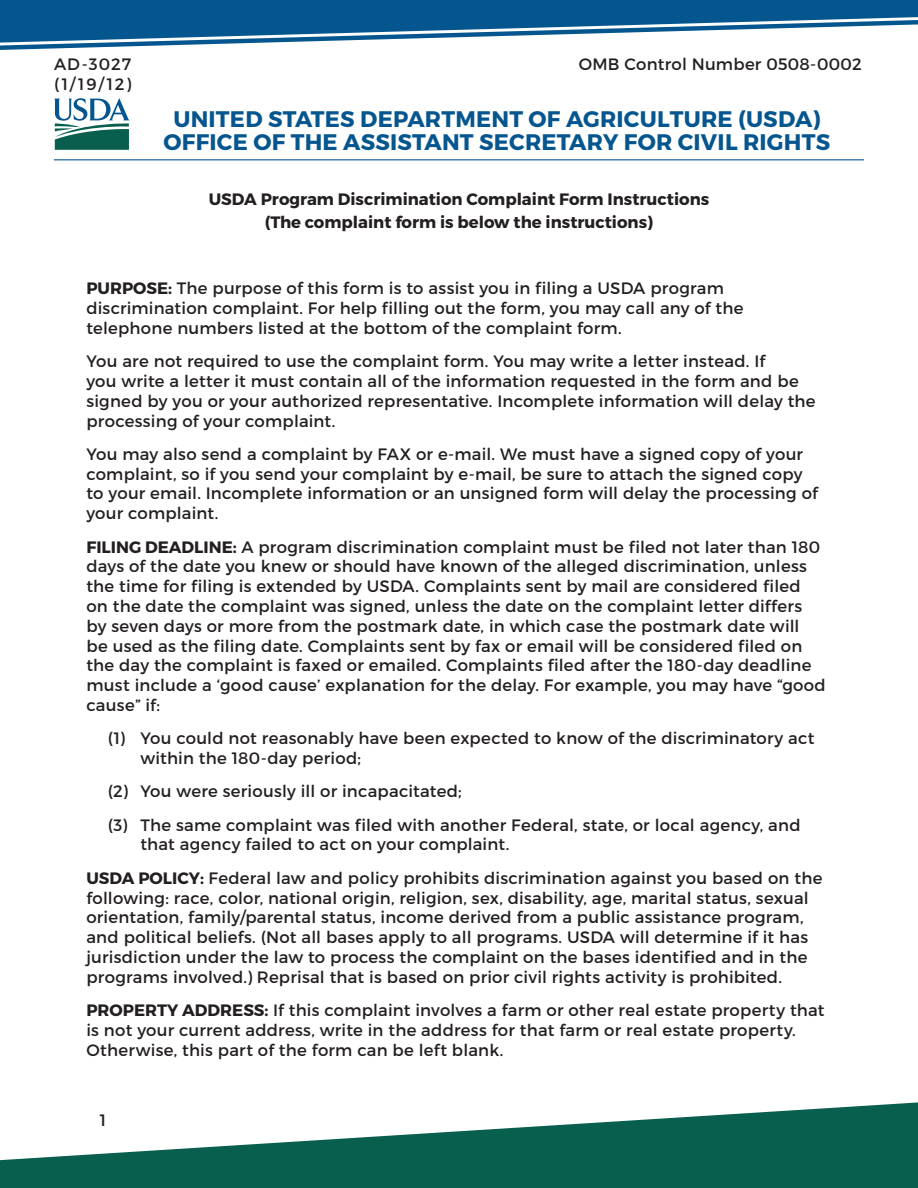
<style>
.page{position:relative;width:918px;height:1188px;background:#fff}
.page>*{position:absolute;margin:0;border:0;box-sizing:border-box;transform-origin:0 0}
.t1{font:700 22.5px/22.5px "Montserrat";letter-spacing:.01em;color:#05558f;text-align:center}
.t2{font:16.5px/19.8px "Montserrat";letter-spacing:.015em;color:#231f20}
.t3{font:700 16.5px/22.5px "Montserrat";color:#231f20;text-align:center}
.t4{font:16.5px/19.8px "Montserrat";letter-spacing:.07em;color:#231f20}
.s1{font-weight:700}
</style>
<div class="page">
<svg style="left:0;top:46px;width:141px;height:4px"></svg>
<svg style="left:0;top:1102px;width:918px;height:86px;fill:#095f4d"></svg>
<svg style="left:0;top:0;width:918px;height:46px"></svg>
<svg style="left:54px;top:98px;width:76px;height:52px"></svg>
<hr style="left:54px;top:159px;width:810px;height:1px;background:#05558f">
<p class="t4" style="left:54px;top:54px;width:79px">AD-3027 (1/19/12)</p>
<p class="t2" style="left:579px;top:54px;width:284px">OMB Control Number 0508-0002</p>
<h1 class="t1" style="left:164px;top:108px;width:668px">UNITED STATES DEPARTMENT OF AGRICULTURE (USDA)<br>OFFICE OF THE ASSISTANT SECRETARY FOR CIVIL RIGHTS</h1>
<p class="t3" style="left:209px;top:188px;width:502px">USDA Program Discrimination Complaint Form Instructions (The complaint form is below the instructions)</p>
<p class="t2" style="left:86px;top:278px;width:659px"><span class="s1">PURPOSE:</span> The purpose of this form is to assist you in filing a USDA program discrimination complaint. For help filling out the form, you may call any of the telephone numbers listed at the bottom of the complaint form.</p>
<p class="t2" style="left:86px;top:351px;width:731px">You are not required to use the complaint form. You may write a letter instead. If<br>you write a letter it must contain all of the information requested in the form and be signed by you or your authorized representative. Incomplete information will delay the processing of your complaint.</p>
<p class="t2" style="left:86px;top:444px;width:733px">You may also send a complaint by FAX or e-mail. We must have a signed copy of your complaint, so if you send your complaint by e-mail, be sure to attach the signed copy to your email. Incomplete information or an unsigned form will delay the processing of your complaint.</p>
<p class="t2" style="left:86px;top:537px;width:741px"><span class="s1">FILING DEADLINE:</span> A program discrimination complaint must be filed not later than 180 days of the date you knew or should have known of the alleged discrimination, unless the time for filing is extended by USDA. Complaints sent by mail are considered filed on the date the complaint was signed, unless the date on the complaint letter differs by seven days or more from the postmark date, in which case the postmark date will<br>be used as the filing date. Complaints sent by fax or email will be considered filed on the day the complaint is faxed or emailed. Complaints filed after the 180-day deadline must include a ‘good cause’ explanation for the delay. For example, you may have “good cause” if:</p>
<p class="t2" style="left:140px;top:728px;width:676px;text-indent:-32px">(1) You could not reasonably have been expected to know of the discriminatory act within the 180-day period;</p>
<p class="t2" style="left:108px;top:782px;width:355px">(2) You were seriously ill or incapacitated;</p>
<p class="t2" style="left:140px;top:815px;width:662px;text-indent:-32px">(3) The same complaint was filed with another Federal, state, or local agency, and that agency failed to act on your complaint.</p>
<p class="t2" style="left:86px;top:868px;width:738px"><span class="s1">USDA POLICY:</span> Federal law and policy prohibits discrimination against you based on the following: race, color, national origin, religion, sex, disability, age, marital status, sexual orientation, family/parental status, income derived from a public assistance program, and political beliefs. (Not all bases apply to all programs. USDA will determine if it has jurisdiction under the law to process the complaint on the bases identified and in the programs involved.) Reprisal that is based on prior civil rights activity is prohibited.</p>
<p class="t2" style="left:86px;top:1000px;width:740px"><span class="s1">PROPERTY ADDRESS:</span> If this complaint involves a farm or other real estate property that is not your current address, write in the address for that farm or real estate property.<br>Otherwise, this part of the form can be left blank.</p>
<p class="t2" style="left:100px;top:1111px;width:8px">1</p>
</div>
